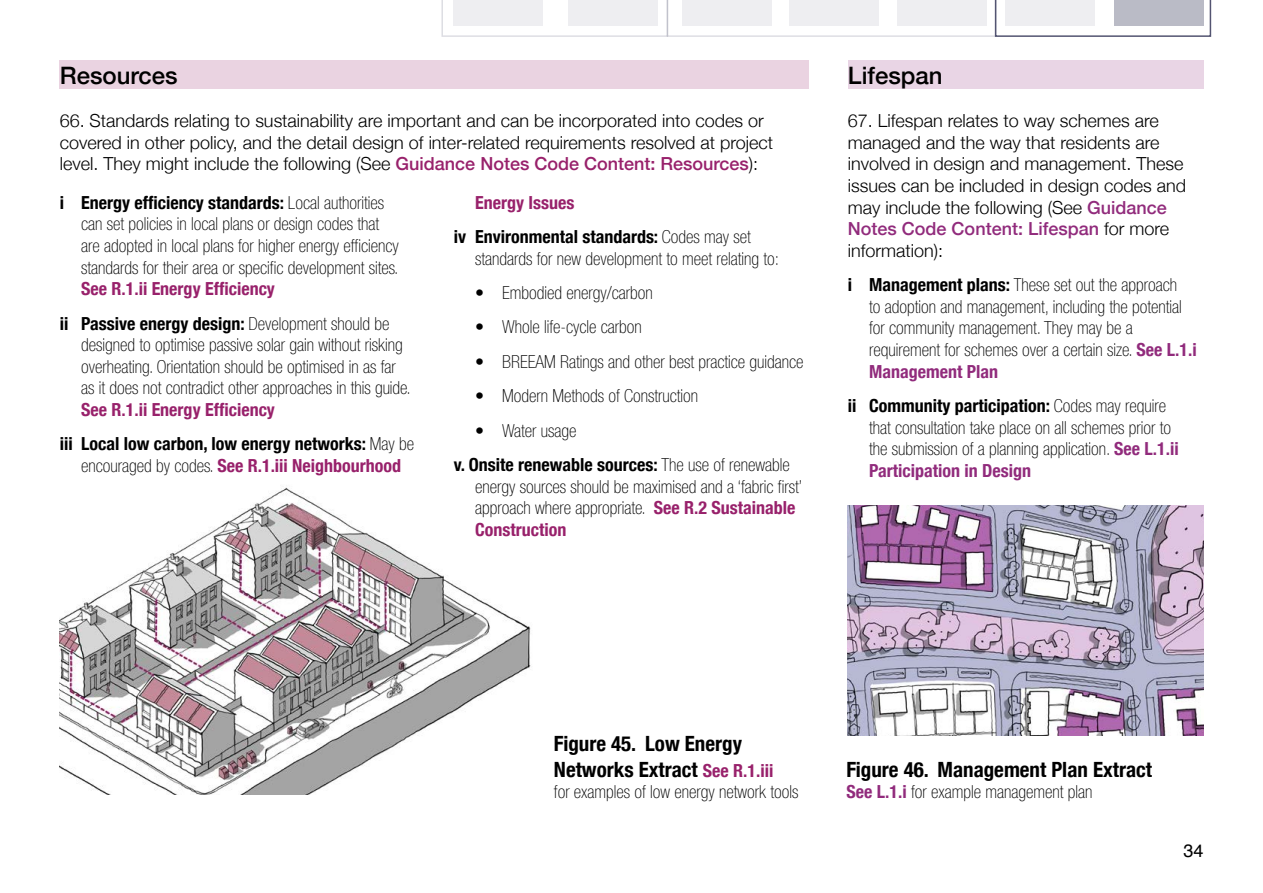
<style>
.page{position:relative;width:1263px;height:893px;background:#fff}
.page>*{position:absolute;margin:0;border:0;box-sizing:border-box;transform-origin:0 0}
.t1{font:500 24px "Helvetica Neue";color:#000}
.t2{font:700 condensed 21px/25.2px "Helvetica Neue";color:#000}
.t3{font:100 condensed 18px/21.6px "Helvetica Neue LT Std";color:#000}
.t4{font:300 18px/21.6px "Helvetica Neue";color:#000}
.t5{font:700 condensed 18px "Helvetica Neue";color:#000}
.t6{font:700 condensed 18px "Helvetica Neue";color:#98216b}
.t7{font:18px "Helvetica";color:#000}
.s1{font-weight:500;color:#98216b}
.s2{font-family:"Helvetica Neue";font-weight:700}
.s3{font-family:"Helvetica Neue";font-weight:700;color:#98216b}
.s4{font-family:"Helvetica Neue LT Std";font-weight:100}
.s5{font-weight:500;color:#912b7c}
.s6{font-family:"Helvetica Neue";font-weight:700;color:#912b7c}
.s7{font-family:"Helvetica Neue LT Std";font-weight:100;color:#000}
.s8{font-size:18px;color:#98216b}
</style>
<div class="page">
<div style="left:848px;top:61px;width:356px;height:28px;background:#e9d5e5"></div>
<div style="left:60px;top:61px;width:749px;height:28px;background:#ead3e1"></div>
<img style="left:60px;top:487px;width:471px;height:307px">
<svg style="left:441px;top:0;width:770px;height:37px"></svg>
<img style="left:848px;top:506px;width:356px;height:230px">
<p class="t1" style="left:60px;top:56px;width:119px">Resources</p>
<p class="t1" style="left:848px;top:56px;width:96px">Lifespan</p>
<p class="t4" style="left:60px;top:109px;width:705px">66. Standards relating to sustainability are important and can be incorporated into codes or</p>
<p class="t4" style="left:848px;top:109px;width:312px">67. Lifespan relates to way schemes are</p>
<p class="t4" style="left:60px;top:130px;width:715px">covered in other policy, and the detail design of inter-related requirements resolved at project</p>
<p class="t4" style="left:848px;top:130px;width:313px">managed and the way that residents are</p>
<p class="t4" style="left:60px;top:152px;width:700px">level. They might include the following (See <span class="s1">Guidance Notes Code Content: Resources</span>):</p>
<p class="t4" style="left:848px;top:152px;width:337px">involved in design and management. These</p>
<p class="t3" style="left:81px;top:191px;width:319px;text-indent:-21px"><span class="s2">i Energy efficiency standards:</span> Local authorities can set policies in local plans or design codes that are adopted in local plans for higher energy effciency standards for their area or specifc development sites.<br><span class="s3">See R.1.ii Energy Efficiency</span></p>
<p class="t3" style="left:81px;top:312px;width:331px;text-indent:-21px"><span class="s2">ii Passive energy design:</span> Development should be designed to optimise passive solar gain without risking overheating. Orientation should be optimised in as far as it does not contradict other approaches in this guide.<br><span class="s3">See R.1.ii Energy Efficiency</span></p>
<p class="t5" style="left:60px;top:433px;width:356px">iii Local low carbon, low energy networks: <span class="s4">May be</span></p>
<p class="t3" style="left:475px;top:475px;width:328px">energy sources should be maximised and a ‘fabric frst’ approach where appropriate. <span class="s3">See R.2 Sustainable</span></p>
<p class="t4" style="left:848px;top:174px;width:340px">issues can be included in design codes and may include the following (See <span class="s5">Guidance Notes Code Content: Lifespan</span> for more information):</p>
<p class="t3" style="left:869px;top:274px;width:329px;text-indent:-21px"><span class="s2">i Management plans:</span> These set out the approach<br>to adoption and management, including the potential for community management. They may be a requirement for schemes over a certain size. <span class="s6">See L.1.i Management Plan</span></p>
<p class="t3" style="left:869px;top:395px;width:311px;text-indent:-21px"><span class="s2">ii Community participation:</span> Codes may require that consultation take place on all schemes prior to the submission of a planning application. <span class="s6">See L.1.ii Participation in Design</span></p>
<p class="t6" style="left:475px;top:191px;width:101px">Energy Issues</p>
<p class="t3" style="left:475px;top:226px;width:305px;text-indent:-21px"><span class="s2">iv Environmental standards:</span> Codes may set standards for new development to meet relating to:</p>
<p class="t3" style="left:475px;top:282px;width:179px">• Embodied energy/carbon</p>
<p class="t3" style="left:475px;top:316px;width:168px">• Whole life-cycle carbon</p>
<p class="t3" style="left:475px;top:351px;width:330px">• BREEAM Ratings and other best practice guidance</p>
<p class="t3" style="left:475px;top:385px;width:225px">• Modern Methods of Construction</p>
<p class="t3" style="left:475px;top:419px;width:103px">• Water usage</p>
<p class="t5" style="left:454px;top:454px;width:337px">v. Onsite renewable sources: <span class="s4">The use of renewable</span></p>
<p class="t6" style="left:81px;top:455px;width:322px"><span class="s7">encouraged by codes.</span> See R.1.iii Neighbourhood</p>
<p class="t6" style="left:475px;top:518px;width:93px">Construction</p>
<p class="t2" style="left:554px;top:731px;width:221px">Figure 45. Low Energy<br>Networks Extract <span class="s8">See R.1.iii</span></p>
<p class="t3" style="left:554px;top:781px;width:246px">for examples of low energy network tools</p>
<p class="t2" style="left:846px;top:756px;width:307px">Figure 46. Management Plan Extract</p>
<p class="t3" style="left:846px;top:781px;width:247px"><span class="s6">See L.1.i</span> for example management plan</p>
<p class="t7" style="left:1183px;top:837px;width:22px">34</p>
</div>
